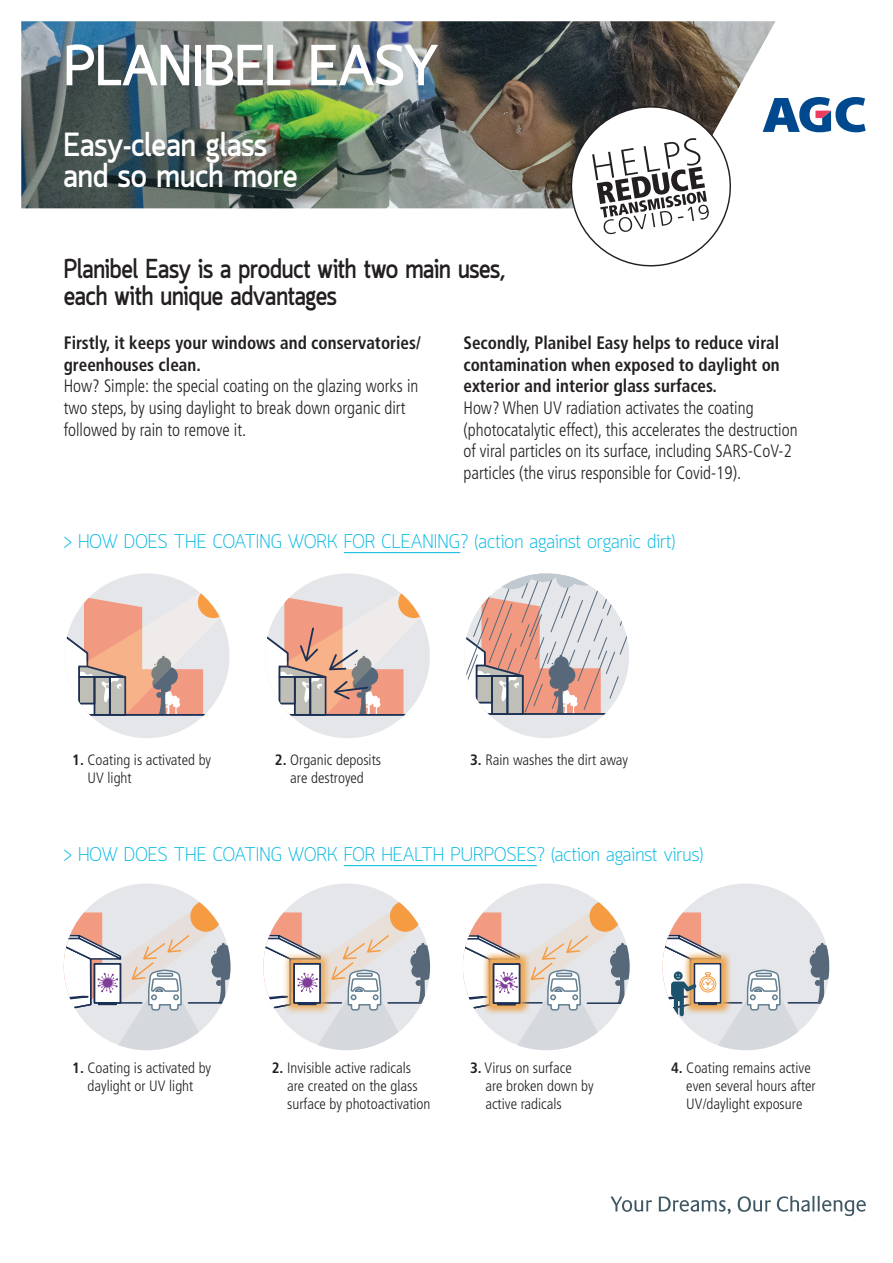
<style>
.page{position:relative;width:893px;height:1263px;background:#fff}
.page>*{position:absolute;margin:0;border:0;box-sizing:border-box;transform-origin:0 0}
.product_name_couv{font:700 57px "Quark";letter-spacing:-.01em;color:#fff}
.t1{font:700 33px/31.5px "Quark";color:#fff;scale:.95 1}
.intro_2{font:700 27px/27px "Quark";letter-spacing:-.01em;color:#231f20;scale:.9 1}
.t2{font:300 19.5px "Quark";color:#00b8e1}
.t3{font:300 condensed 18px/21.6px "Frutiger LT Std";color:#231f20;scale:.95 1}
.t4{font:700 condensed 18px/21.6px "Frutiger LT Std";color:#231f20;text-align:justify;scale:.95 1}
.t5{font:300 condensed 15px/18px "Frutiger LT Std";color:#231f20}
.s1{font-weight:700}
</style>
<div class="page">
<img style="left:21px;top:21px;width:754px;height:187px">
<svg style="left:763px;top:97px;width:103px;height:35px"></svg>
<svg style="left:564px;top:99px;width:172px;height:168px"></svg>
<hr style="left:344px;top:552px;width:116px;height:1px;background:#00b8e1">
<hr style="left:344px;top:865px;width:193px;height:1px;background:#00b8e1">
<div style="left:65px;top:573px;width:164px;height:165px;background:#e4e6e9;border-radius:82px"></div>
<svg style="left:65px;top:591px;width:157px;height:126px"></svg>
<svg style="left:198px;top:587px;width:31px;height:31px"></svg>
<div style="left:265px;top:573px;width:165px;height:165px;background:#e4e6e9;border-radius:82px"></div>
<svg style="left:265px;top:591px;width:158px;height:125px"></svg>
<div style="left:464px;top:573px;width:165px;height:165px;background:#e4e6e9;border-radius:82px"></div>
<svg style="left:464px;top:573px;width:165px;height:143px"></svg>
<svg style="left:64px;top:883px;width:166px;height:167px"></svg>
<svg style="left:263px;top:883px;width:167px;height:167px"></svg>
<svg style="left:463px;top:883px;width:167px;height:167px"></svg>
<div style="left:663px;top:883px;width:166px;height:167px;background:#e4e6e9;border-radius:82px"></div>
<svg style="left:663px;top:912px;width:167px;height:138px"></svg>
<svg style="left:611px;top:1196px;width:41px;height:16px"></svg>
<svg style="left:659px;top:1196px;width:72px;height:18px"></svg>
<svg style="left:738px;top:1196px;width:33px;height:16px"></svg>
<svg style="left:777px;top:1196px;width:89px;height:20px"></svg>
<p class="product_name_couv" style="left:64px;top:32px;width:377px">PLANIBEL EASY</p>
<p class="t1" style="left:63px;top:131px;width:248px">Easy-clean glass and so much more</p>
<p class="intro_2" style="left:64px;top:257px;width:492px">Planibel Easy is a product with two main uses, each with unique advantages</p>
<p class="t3" style="left:64px;top:332px;width:377px"><span class="s1">Firstly, it keeps your windows and conservatories/ greenhouses clean.<br></span>How? Simple: the special coating on the glazing works in two steps, by using daylight to break down organic dirt followed by rain to remove it.</p>
<p class="t4" style="left:463px;top:332px;width:334px">Secondly, Planibel Easy helps to reduce viral contamination when exposed to daylight on exterior and interior glass surfaces.</p>
<p class="t3" style="left:463px;top:397px;width:353px">How? When UV radiation activates the coating (photocatalytic effect), this accelerates the destruction of viral particles on its surface, including SARS-CoV-2 particles (the virus responsible for Covid-19).</p>
<p class="t2" style="left:64px;top:530px;width:613px">&gt; HOW DOES THE COATING WORK FOR CLEANING? (action against organic dirt)</p>
<p class="t5" style="left:88px;top:751px;width:125px;text-indent:-15px"><span class="s1">1.</span> Coating is activated by<br>UV light</p>
<p class="t5" style="left:275px;top:751px;width:108px;text-align:center"><span class="s1">2.</span> Organic deposits are destroyed</p>
<p class="t5" style="left:470px;top:751px;width:160px"><span class="s1">3.</span> Rain washes the dirt away</p>
<p class="t2" style="left:64px;top:843px;width:641px">&gt; HOW DOES THE COATING WORK FOR HEALTH PURPOSES? (action against virus)</p>
<p class="t5" style="left:72px;top:1059px;width:140px;text-align:center"><span class="s1">1.</span> Coating is activated by daylight or UV light</p>
<p class="t5" style="left:287px;top:1059px;width:145px;text-indent:-15px"><span class="s1">2.</span> Invisible active radicals are created on the glass surface by photoactivation</p>
<p class="t5" style="left:485px;top:1059px;width:110px;text-indent:-15px"><span class="s1">3.</span> Virus on surface<br>are broken down by active radicals</p>
<p class="t5" style="left:686px;top:1059px;width:131px;text-indent:-15px"><span class="s1">4.</span> Coating remains active even several hours after<br>UV/daylight exposure</p>
</div>
